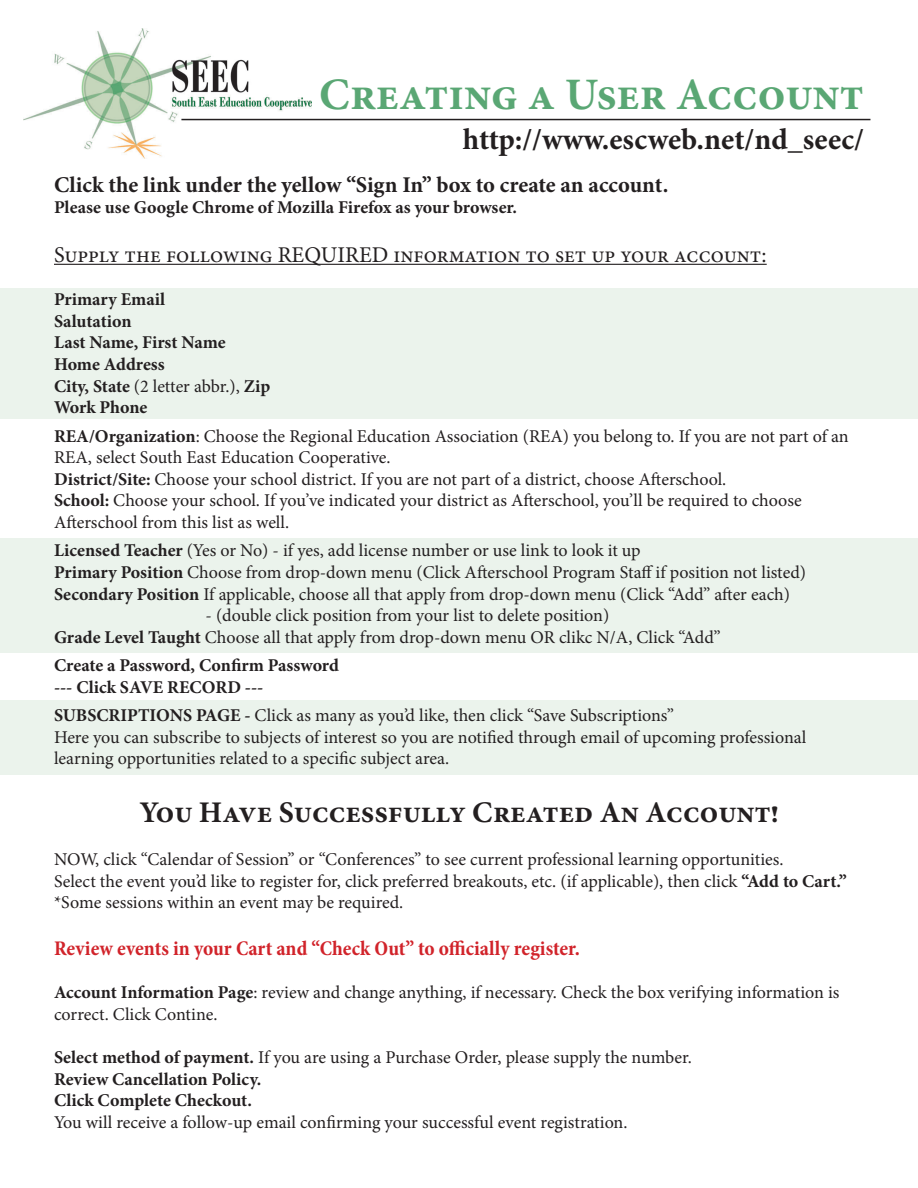
<style>
.page{position:relative;width:918px;height:1188px;background:#fff}
.page>*{position:absolute;margin:0;border:0;box-sizing:border-box;transform-origin:0 0}
.t1{font:700 45px "Minion Pro";color:#5aa774}
.t2{font:700 30px "Minion Pro";color:#231f20}
.t3{font:22.5px "Minion Pro";color:#231f20}
.t4{font:700 22.5px "Minion Pro";color:#231f20}
.t5{font:700 condensed 21px "Minion Pro";color:#d1232a}
.t6{font:18px/21.6px "Minion Pro";color:#231f20}
.t7{font:700 18px "Minion Pro";color:#231f20}
.s1{font-weight:700}
</style>
<div class="page">
<div style="left:0;top:288px;width:918px;height:131px;background:#ebf3ec"></div>
<div style="left:0;top:538px;width:918px;height:115px;background:#ebf3ec"></div>
<div style="left:0;top:700px;width:918px;height:75px;background:#ebf3ec"></div>
<img style="left:24px;top:28px;width:288px;height:131px">
<hr style="left:181px;top:119px;width:689px;height:1px;background:#231f20">
<hr style="left:54px;top:264px;width:713px;height:1px;background:#231f20">
<p class="t1" style="left:319px;top:63px;width:546px">Creating a User Account</p>
<p class="t2" style="left:463px;top:119px;width:403px">http://www.escweb.net/nd_seec/</p>
<p class="t4" style="left:54px;top:169px;width:616px">Click the link under the yellow “Sign In” box to create an account.</p>
<p class="t7" style="left:54px;top:195px;width:465px">Please use Google Chrome of Mozilla Firefox as your browser.</p>
<p class="t3" style="left:54px;top:240px;width:714px">Supply the following REQUIRED information to set up your account:</p>
<p class="t7" style="left:54px;top:287px;width:113px">Primary Email</p>
<p class="t7" style="left:54px;top:308px;width:79px">Salutation</p>
<p class="t7" style="left:54px;top:330px;width:173px">Last Name, First Name</p>
<p class="t7" style="left:54px;top:352px;width:112px">Home Address</p>
<p class="t6" style="left:54px;top:375px;width:218px"><span class="s1">City, State</span> (2 letter abbr.), <span class="s1">Zip</span></p>
<p class="t7" style="left:54px;top:395px;width:95px">Work Phone</p>
<p class="t6" style="left:54px;top:425px;width:796px"><span class="s1">REA/Organization</span>: Choose the Regional Education Association (REA) you belong to. If you are not part of an<br>REA, select South East Education Cooperative.</p>
<p class="t6" style="left:54px;top:468px;width:674px"><span class="s1">District/Site:</span> Choose your school district. If you are not part of a district, choose Afterschool.</p>
<p class="t6" style="left:54px;top:490px;width:749px"><span class="s1">School:</span> Choose your school. If you’ve indicated your district as Afterschool, you’ll be required to choose<br>Afterschool from this list as well.</p>
<p class="t6" style="left:54px;top:540px;width:588px"><span class="s1">Licensed Teacher</span> (Yes or No) - if yes, add license number or use link to look it up</p>
<p class="t6" style="left:54px;top:561px;width:754px"><span class="s1">Primary Position</span> Choose from drop-down menu (Click Afterschool Program Staff if position not listed)</p>
<p class="t6" style="left:54px;top:583px;width:738px"><span class="s1">Secondary Position</span> If applicable, choose all that apply from drop-down menu (Click “Add” after each)</p>
<p class="t6" style="left:206px;top:605px;width:405px">- (double click position from your list to delete position)</p>
<p class="t6" style="left:54px;top:626px;width:668px"><span class="s1">Grade Level Taught</span> Choose all that apply from drop-down menu OR clikc N/A, Click “Add”</p>
<p class="t7" style="left:54px;top:653px;width:286px">Create a Password, Confirm Password</p>
<p class="t7" style="left:54px;top:674px;width:211px">--- Click SAVE RECORD ---</p>
<p class="t6" style="left:54px;top:705px;width:622px"><span class="s1">SUBSCRIPTIONS PAGE -</span> Click as many as you’d like, then click “Save Subscriptions”</p>
<p class="t6" style="left:54px;top:726px;width:754px">Here you can subscribe to subjects of interest so you are notified through email of upcoming professional learning opportunities related to a specific subject area.</p>
<p class="t2" style="left:139px;top:791px;width:641px">You Have Successfully Created An Account!</p>
<p class="t6" style="left:54px;top:849px;width:731px">NOW, click “Calendar of Session” or “Conferences” to see current professional learning opportunities.</p>
<p class="t6" style="left:54px;top:870px;width:794px">Select the event you’d like to register for, click preferred breakouts, etc. (if applicable), then click <span class="s1">“Add to Cart.” </span>*Some sessions within an event may be required.</p>
<p class="t5" style="left:54px;top:934px;width:528px">Review events in your Cart and “Check Out” to officially register.</p>
<p class="t6" style="left:54px;top:982px;width:787px"><span class="s1">Account Information Page</span>: review and change anything, if necessary. Check the box verifying information is correct. Click Contine.</p>
<p class="t6" style="left:54px;top:1047px;width:639px"><span class="s1">Select method of payment.</span> If you are using a Purchase Order, please supply the number.</p>
<p class="t7" style="left:54px;top:1066px;width:209px">Review Cancellation Policy.</p>
<p class="t7" style="left:54px;top:1088px;width:200px">Click Complete Checkout.</p>
<p class="t6" style="left:54px;top:1111px;width:575px">You will receive a follow-up email confirming your successful event registration.</p>
</div>
